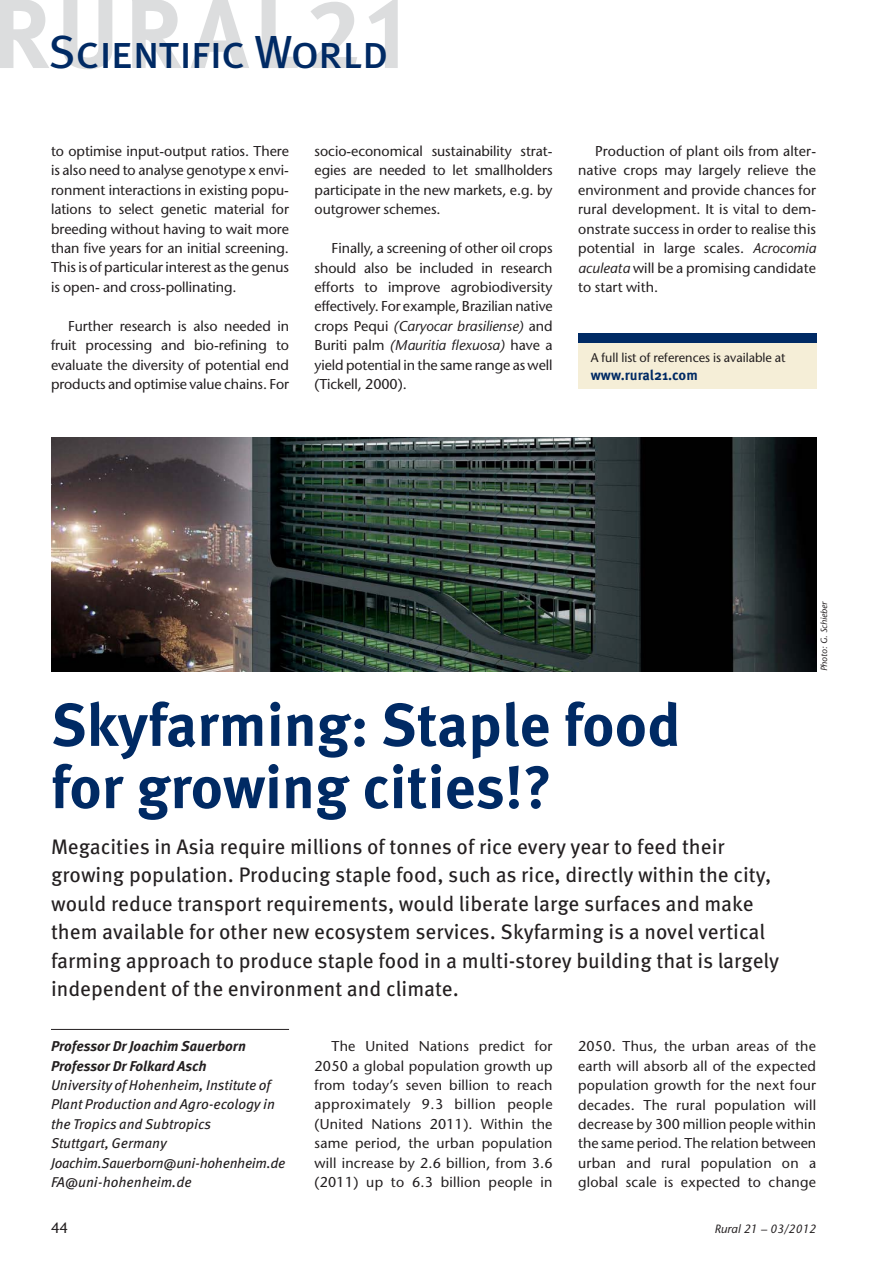
<style>
.page{position:relative;width:893px;height:1263px;background:#fff}
.page>*{position:absolute;margin:0;border:0;box-sizing:border-box;transform-origin:0 0}
.t1{font:700 60px/62.2px "Meta Pro";color:#002a64}
.t2{font:46.5px "Meta Pro";letter-spacing:-.02em;color:#002a64}
.t3{font:21px/28.5px "Meta Pro";color:#231f20}
.t4{font:15px "Stone Sans";color:#231f20}
.t5{font:14.25px/19.5px "Stone Sans";letter-spacing:-.005em;color:#231f20;text-align:justify}
.t6{font:italic 14.25px/19.5px "Meta Pro";color:#231f20}
.t7{font:italic 700 14.25px/19.5px "Meta Pro";letter-spacing:-.005em;color:#231f20}
.t8{font:700 14.25px "Meta Pro";color:#002a64}
.t9{font:12.75px "Stone Sans";letter-spacing:-.005em;color:#231f20}
.t10{font:italic 12px "Stone Sans";color:#231f20}
.t11{font:italic 9px "Stone Sans";color:#231f20}
.s1{font-style:italic}
</style>
<div class="page">
<svg style="left:63px;top:0;width:49px;height:69px"></svg>
<svg style="left:191px;top:0;width:58px;height:68px"></svg>
<svg style="left:262px;top:0;width:38px;height:68px"></svg>
<svg style="left:310px;top:2px;width:47px;height:66px"></svg>
<svg style="left:369px;top:0;width:29px;height:68px"></svg>
<svg style="left:0;top:0;width:49px;height:68px"></svg>
<svg style="left:132px;top:0;width:50px;height:68px"></svg>
<hr style="left:51px;top:1029px;width:238px;height:1px;background:#231f20">
<img style="left:51px;top:438px;width:765px;height:233px">
<div style="left:578px;top:343px;width:238px;height:46px;background:#f5eed7"></div>
<div style="left:578px;top:334px;width:238px;height:9px;background:#002a64"></div>
<h2 class="t2" style="left:48px;top:35px;width:342px">Scientific World</h2>
<p class="t5" style="left:51px;top:142px;width:240px">to optimise input-output ratios. There is also need to analyse genotype x envi&shy;ronment interactions in existing popu&shy;lations to select genetic material for breeding without having to wait more than five years for an initial screening.<br>This is of particular interest as the genus is open- and cross-pollinating.</p>
<p class="t5" style="left:51px;top:318px;width:240px;text-indent:17px">Further research is also needed in fruit processing and bio-refining to evaluate the diversity of potential end products and optimise value chains. For</p>
<p class="t5" style="left:315px;top:142px;width:240px">socio-economical sustainability strat&shy;egies are needed to let smallholders participate in the new markets, e.g. by outgrower schemes.</p>
<p class="t5" style="left:315px;top:240px;width:240px;text-indent:17px">Finally, a screening of other oil crops should also be included in research efforts to improve agrobiodiversity effectively. For example, Brazilian native crops Pequi <span class="s1">(Caryocar brasiliense)</span> and Buriti palm <span class="s1">(Mauritia flexuosa)</span> have a yield potential in the same range as well (Tickell, 2000).</p>
<p class="t5" style="left:578px;top:143px;width:239px;text-indent:17px">Production of plant oils from alter&shy;native crops may largely relieve the environment and provide chances for rural development. It is vital to dem&shy;onstrate success in order to realise this potential in large scales. <span class="s1">Acrocomia aculeata</span> will be a promising candidate to start with.</p>
<p class="t9" style="left:591px;top:353px;width:196px">A full list of references is available at</p>
<p class="t8" style="left:591px;top:370px;width:108px">www.rural21.com</p>
<p class="t11" style="left:820px;top:671px;width:72px;rotate:-90deg">Photo: G. Schieber</p>
<h1 class="t1" style="left:51px;top:699px;width:631px">Skyfarming: Staple food for growing cities!?</h1>
<p class="t3" style="left:51px;top:834px;width:730px">Megacities in Asia require millions of tonnes of rice every year to feed their growing population. Producing staple food, such as rice, directly within the city, would reduce transport requirements, would liberate large surfaces and make them available for other new ecosystem services. Skyfarming is a novel vertical farming approach to produce staple food in a multi-storey building that is largely independent of the environment and climate.</p>
<p class="t7" style="left:51px;top:1038px;width:196px">Professor Dr Joachim Sauerborn<br>Professor Dr Folkard Asch</p>
<p class="t6" style="left:51px;top:1076px;width:236px">University of Hohenheim, Institute of<br>Plant Production and Agro-ecology in the Tropics and Subtropics<br>Stuttgart, Germany<br>Joachim.Sauerborn@uni-hohenheim.de<br>FA@uni-hohenheim.de</p>
<p class="t5" style="left:315px;top:1038px;width:240px;text-indent:17px">The United Nations predict for 2050 a global population growth up from today’s seven billion to reach approximately 9.3 billion people (United Nations 2011). Within the same period, the urban population will increase by 2.6 billion, from 3.6 (2011) up to 6.3 billion people in</p>
<p class="t5" style="left:578px;top:1038px;width:240px">2050. Thus, the urban areas of the earth will absorb all of the expected population growth for the next four decades. The rural population will decrease by 300 million people within the same period. The relation between urban and rural population on a global scale is expected to change</p>
<p class="t4" style="left:51px;top:1222px;width:19px">44</p>
<p class="t10" style="left:714px;top:1225px;width:103px">Rural 21 – 03/2012</p>
</div>
